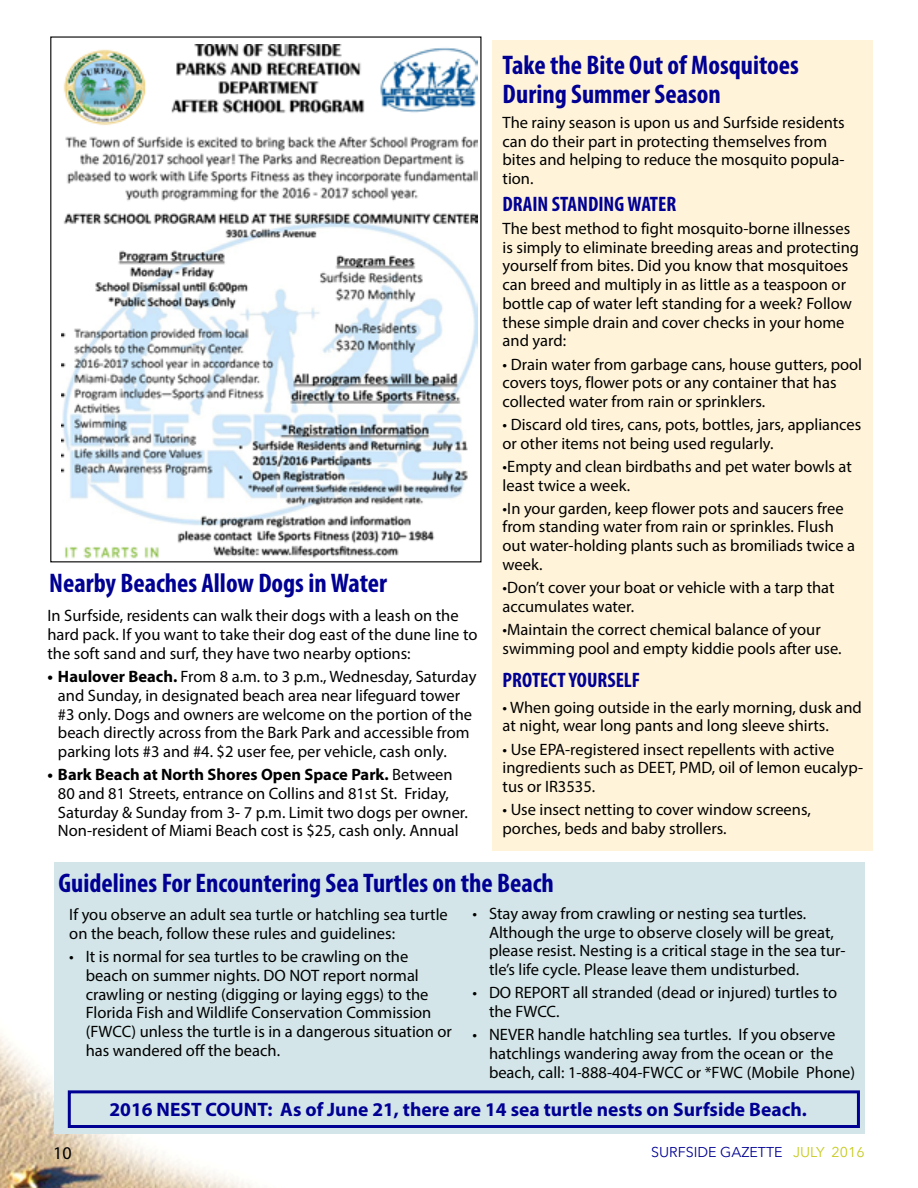
<style>
.page{position:relative;width:918px;height:1188px;background:#fff}
.page>*{position:absolute;margin:0;border:0;box-sizing:border-box;transform-origin:0 0}
.t1{font:700 condensed 27px/28.5px "Myriad Pro";color:#000093}
.t2{font:700 condensed 21px "Myriad Pro";color:#000093}
.t3{font:700 19.5px "Myriad Pro";color:#000093}
.t4{font:18px "Myriad Pro";color:#000}
.t5{font:16.5px/18.8px "Myriad Pro";color:#000}
.t6{font:14.25px "Avenir Next";color:#000093}
.s1{font-weight:700}
.s2{color:#c5ca1c}
</style>
<div class="page">
<img style="left:0;top:1033px;width:253px;height:155px">
<div style="left:54px;top:863px;width:811px;height:271px;background:#d3e5e8"></div>
<div style="left:492px;top:40px;width:381px;height:811px;background:#fff4da"></div>
<img style="left:62px;top:44px;width:415px;height:515px">
<div style="left:68px;top:1090px;width:792px;height:38px;border:3px solid #000093"></div>
<h1 class="t1" style="left:503px;top:50px;width:298px">Take the Bite Out of Mosquitoes<br>During Summer Season</h1>
<p class="t5" style="left:503px;top:113px;width:344px">The rainy season is upon us and Surfside residents can do their part in protecting themselves from bites and helping to reduce the mosquito popula&shy;tion.</p>
<p class="t2" style="left:503px;top:191px;width:175px">DRAIN STANDING WATER</p>
<p class="t5" style="left:503px;top:219px;width:358px">The best method to fight mosquito-borne illnesses is simply to eliminate breeding areas and protecting yourself from bites. Did you know that mosquitoes can breed and multiply in as little as a teaspoon or bottle cap of water left standing for a week? Follow these simple drain and cover checks in your home and yard:</p>
<p class="t5" style="left:503px;top:354px;width:361px">• Drain water from garbage cans, house gutters, pool covers toys, flower pots or any container that has collected water from rain or sprinklers.</p>
<p class="t5" style="left:503px;top:415px;width:360px">• Discard old tires, cans, pots, bottles, jars, appliances or other items not being used regularly.</p>
<p class="t5" style="left:503px;top:457px;width:351px">•Empty and clean birdbaths and pet water bowls at least twice a week.</p>
<p class="t5" style="left:503px;top:499px;width:354px">•In your garden, keep flower pots and saucers free from standing water from rain or sprinkles. Flush out water-holding plants such as bromiliads twice a week.</p>
<p class="t5" style="left:503px;top:578px;width:334px">•Don’t cover your boat or vehicle with a tarp that accumulates water.</p>
<p class="t5" style="left:503px;top:620px;width:341px">•Maintain the correct chemical balance of your swimming pool and empty kiddie pools after use.</p>
<p class="t2" style="left:503px;top:667px;width:139px">PROTECT YOURSELF</p>
<p class="t5" style="left:503px;top:698px;width:361px">• When going outside in the early morning, dusk and at night, wear long pants and long sleeve shirts.</p>
<p class="t5" style="left:503px;top:739px;width:362px">• Use EPA-registered insect repellents with active ingredients such as DEET, PMD, oil of lemon eucalyp&shy;tus or IR3535.</p>
<p class="t5" style="left:503px;top:800px;width:310px">• Use insect netting to cover window screens, porches, beds and baby strollers.</p>
<h1 class="t1" style="left:58px;top:869px;width:497px">Guidelines For Encountering Sea Turtles on the Beach</h1>
<p class="t5" style="left:489px;top:904px;width:358px;text-indent:-16px">• Stay away from crawling or nesting sea turtles.<br>Although the urge to observe closely will be great, please resist. Nesting is a critical stage in the sea tur&shy;tle’s life cycle. Please leave them undisturbed.</p>
<p class="t5" style="left:489px;top:983px;width:350px;text-indent:-16px">• DO REPORT all stranded (dead or injured) turtles to the FWCC.</p>
<p class="t5" style="left:489px;top:1025px;width:368px;text-indent:-16px">• NEVER handle hatchling sea turtles. If you observe hatchlings wandering away from the ocean or the beach, call: 1-888-404-FWCC or *FWC (Mobile Phone)</p>
<p class="t3" style="left:109px;top:1096px;width:699px">2016 NEST COUNT: As of June 21, there are 14 sea turtle nests on Surfside Beach.</p>
<h1 class="t1" style="left:49px;top:568px;width:339px">Nearby Beaches Allow Dogs in Water</h1>
<p class="t5" style="left:47px;top:606px;width:431px">In Surfside, residents can walk their dogs with a leash on the hard pack. If you want to take their dog east of the dune line to the soft sand and surf, they have two nearby options:</p>
<p class="t5" style="left:58px;top:667px;width:420px;text-indent:-10px"><span class="s1">• Haulover Beach.</span> From 8 a.m. to 3 p.m., Wednesday, Saturday and Sunday, in designated beach area near lifeguard tower #3 only. Dogs and owners are welcome on the portion of the beach directly across from the Bark Park and accessible from parking lots #3 and #4. $2 user fee, per vehicle, cash only.</p>
<p class="t5" style="left:58px;top:765px;width:411px;text-indent:-10px"><span class="s1">• Bark Beach at North Shores Open Space Park.</span> Between 80 and 81 Streets, entrance on Collins and 81st St. Friday, Saturday &amp; Sunday from 3- 7 p.m. Limit two dogs per owner.<br>Non-resident of Miami Beach cost is $25, cash only. Annual</p>
<p class="t5" style="left:69px;top:905px;width:380px">If you observe an adult sea turtle or hatchling sea turtle on the beach, follow these rules and guidelines:</p>
<p class="t5" style="left:86px;top:947px;width:368px;text-indent:-16px">• It is normal for sea turtles to be crawling on the beach on summer nights. DO NOT report normal crawling or nesting (digging or laying eggs) to the Florida Fish and Wildlife Conservation Commission (FWCC) unless the turtle is in a dangerous situation or has wandered off the beach.</p>
<p class="t4" style="left:53px;top:1142px;width:20px">10</p>
<p class="t6" style="left:651px;top:1140px;width:215px">SURFSIDE GAZETTE <span class="s2">JULY 2016</span></p>
</div>
